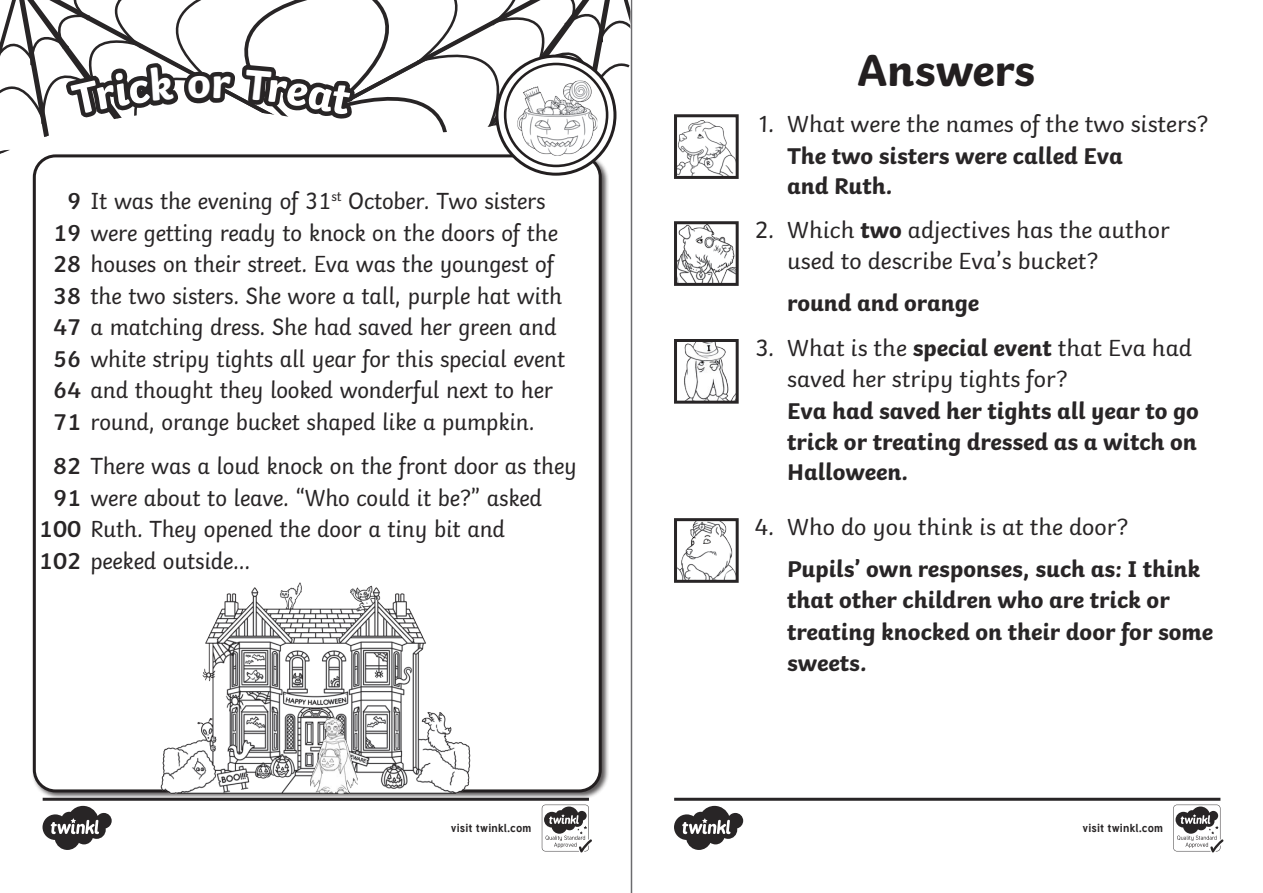
<style>
.page{position:relative;width:1263px;height:893px;background:#fff}
.page>*{position:absolute;margin:0;border:0;box-sizing:border-box;transform-origin:0 0}
.Heading_1{font:700 46.5px "Twinkl";letter-spacing:-.005em;color:#231f20}
.KS1_Body_Copy{font:24px/31.5px "Twinkl";letter-spacing:-.01em;color:#282526;scale:.95 1}
.t1{font:700 24px/31.2px "Twinkl";color:#282526}
.KS1_Body_Copy-2{font:24px/30.8px "Twinkl";letter-spacing:-.01em;color:#282526}
.t2{font:11.4px "Tuffy Bold TTF";letter-spacing:.015em;color:#282526}
.s1{font-weight:600}
.s2{font-weight:700}
.s3{font-weight:400}
</style>
<div class="page">
<hr style="left:631px;top:0;width:1px;height:893px;background:#6b6b6e">
<div style="left:31px;top:153px;width:578px;height:647px;background:#231f20;opacity:.75"></div>
<div style="left:34px;top:156px;width:566px;height:635px;background:#fff;border-radius:21px"></div>
<img style="left:678px;top:225px;width:57px;height:57px">
<div style="left:674px;top:221px;width:65px;height:65px;border:3px solid #282526"></div>
<img style="left:678px;top:120px;width:57px;height:55px">
<div style="left:674px;top:114px;width:65px;height:65px;border:3px solid #282526"></div>
<img style="left:684px;top:343px;width:51px;height:57px">
<div style="left:674px;top:339px;width:65px;height:65px;border:3px solid #282526"></div>
<img style="left:678px;top:522px;width:57px;height:57px">
<div style="left:674px;top:518px;width:65px;height:65px;border:3px solid #282526"></div>
<img style="left:156px;top:582px;width:319px;height:215px">
<img style="left:310px;top:716px;width:47px;height:77px">
<svg style="left:43px;top:798px;width:549px;height:54px"></svg>
<svg style="left:674px;top:798px;width:549px;height:54px"></svg>
<div style="left:124px;top:809px;width:81px;height:32px;background:#fff"></div>
<div style="left:749px;top:809px;width:81px;height:32px;background:#fff"></div>
<svg style="left:0;top:0;width:630px;height:166px"></svg>
<p class="KS1_Body_Copy" style="left:53px;top:183px;width:541px;text-indent:14px"><span class="s1">9</span> It was the evening of 31<sup>st</sup> October. Two sisters <span class="s1">19</span> were getting ready to knock on the doors of the <span class="s1">28</span> houses on their street. Eva was the youngest of <span class="s1">38</span> the two sisters. She wore a tall, purple hat with <span class="s1">47</span> a matching dress. She had saved her green and <span class="s1">56</span> white stripy tights all year for this special event <span class="s1">64</span> and thought they looked wonderful next to her <span class="s1">71</span> round, orange bucket shaped like a pumpkin.</p>
<p class="KS1_Body_Copy" style="left:53px;top:448px;width:553px"><span class="s1">82</span> There was a loud knock on the front door as they</p>
<p class="KS1_Body_Copy" style="left:53px;top:480px;width:516px"><span class="s1">91</span> were about to leave. “Who could it be?” asked</p>
<p class="KS1_Body_Copy" style="left:39px;top:511px;width:492px"><span class="s1">100</span> Ruth. They opened the door a tiny bit and</p>
<p class="KS1_Body_Copy" style="left:39px;top:543px;width:224px"><span class="s1">102</span> peeked outside...</p>
<p class="Heading_1" style="left:857px;top:32px;width:179px">Answers</p>
<p class="KS1_Body_Copy-2" style="left:787px;top:107px;width:423px;text-indent:-28px">1. What were the names of the two sisters?<br><span class="s2">The two sisters were called Eva<br>and Ruth.</span></p>
<p class="KS1_Body_Copy-2" style="left:787px;top:212px;width:384px;line-height:31.5px;text-indent:-32px">2. Which <span class="s2">two</span> adjectives has the author used to describe Eva’s bucket?</p>
<p class="t1" style="left:787px;top:285px;width:193px">round and orange</p>
<p class="t1" style="left:787px;top:329px;width:413px;text-indent:-31px"><span class="s3">3. What is the</span> special event <span class="s3">that Eva had saved her stripy tights for?<br></span>Eva had saved her tights all year to go trick or treating dressed as a witch on<br>Halloween.</p>
<p class="t1" style="left:787px;top:503px;width:415px;line-height:42px;text-indent:-32px"><span class="s3">4. Who do you think is at the door?<br></span>Pupils’ own responses, such as: I think</p>
<p class="t1" style="left:787px;top:582px;width:428px">that other children who are trick or treating knocked on their door for some sweets.</p>
<p class="t2" style="left:451px;top:820px;width:82px">visit twinkl.com</p>
<p class="t2" style="left:1082px;top:820px;width:82px">visit twinkl.com</p>
</div>
